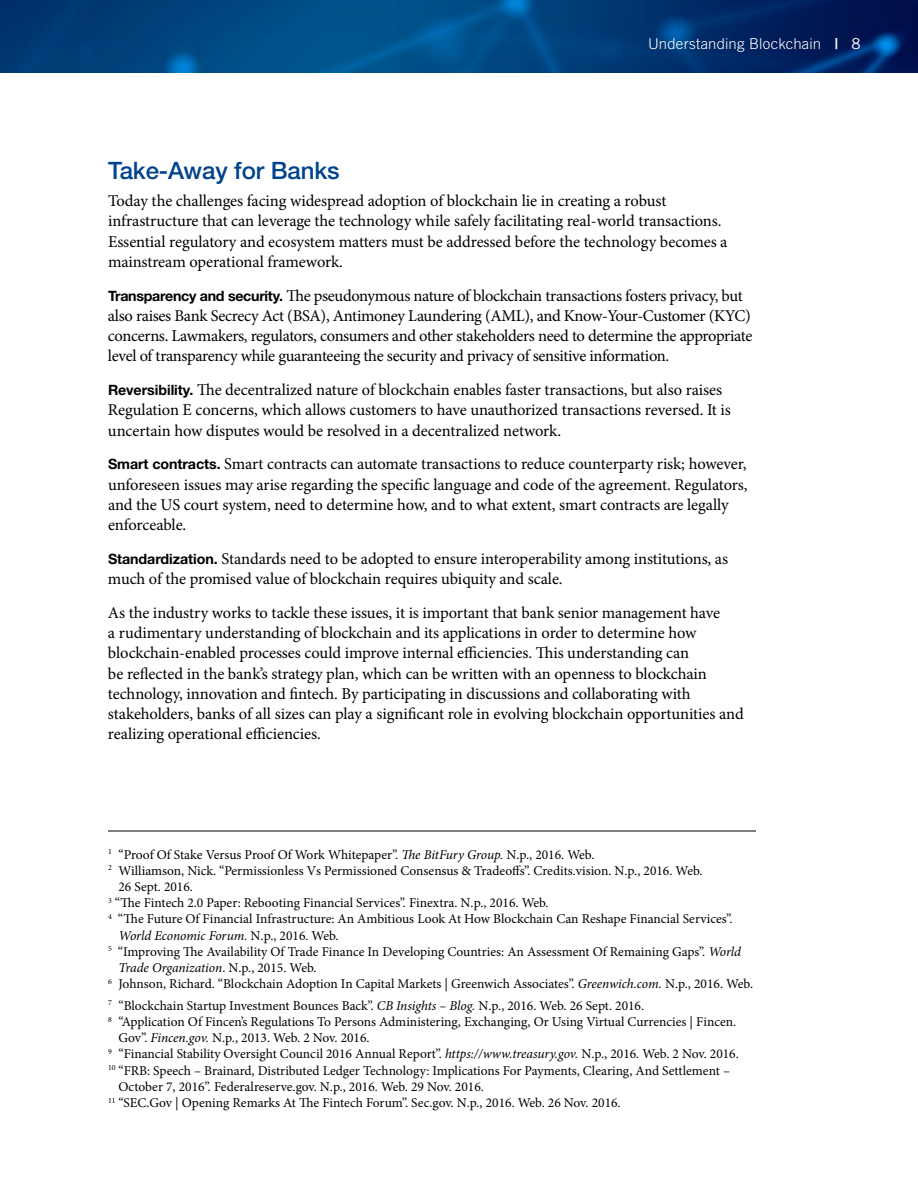
<style>
.page{position:relative;width:918px;height:1188px;background:#fff}
.page>*{position:absolute;margin:0;border:0;box-sizing:border-box;transform-origin:0 0}
.t1{font:500 24px "Helvetica Neue LT Std";letter-spacing:-.005em;color:#00438d}
.t2{font:16.5px/20.2px "Minion Pro";letter-spacing:-.01em;color:#000}
.t3{font:300 15px "Trade Gothic LT Std";letter-spacing:.01em;color:#fff}
.t4{font:13.5px "Minion Pro";color:#000}
.t5{font:italic 13.5px "Minion Pro";letter-spacing:-.01em;color:#000}
.s1{font-family:"Trade Gothic LT Std Bd 2";font-weight:400}
.s2{font-weight:400}
.s3{font-family:"Helvetica Neue LT Std";font-weight:700;font-size:14.25px}
.s4{font-style:italic}
.s5{font-style:normal}
</style>
<div class="page">
<img style="left:0;top:0;width:918px;height:73px">
<hr style="left:108px;top:831px;width:648px;height:1px;background:#000">
<p class="t3" style="left:648px;top:35px;width:214px">Understanding Blockchain <span class="s1">|</span> <span class="s2">8</span></p>
<h1 class="t1" style="left:108px;top:156px;width:233px">Take-Away for Banks</h1>
<p class="t2" style="left:108px;top:191px;width:621px">Today the challenges facing widespread adoption of blockchain lie in creating a robust infrastructure that can leverage the technology while safely facilitating real-world transactions.<br>Essential regulatory and ecosystem matters must be addressed before the technology becomes a mainstream operational framework.</p>
<p class="t2" style="left:108px;top:285px;width:646px"><span class="s3">Transparency and security.</span> The pseudonymous nature of blockchain transactions fosters privacy, but also raises Bank Secrecy Act (BSA), Antimoney Laundering (AML), and Know-Your-Customer (KYC) concerns. Lawmakers, regulators, consumers and other stakeholders need to determine the appropriate level of transparency while guaranteeing the security and privacy of sensitive information.</p>
<p class="t2" style="left:108px;top:380px;width:624px"><span class="s3">Reversibility.</span> The decentralized nature of blockchain enables faster transactions, but also raises<br>Regulation E concerns, which allows customers to have unauthorized transactions reversed. It is uncertain how disputes would be resolved in a decentralized network.</p>
<p class="t2" style="left:108px;top:454px;width:641px"><span class="s3">Smart contracts.</span> Smart contracts can automate transactions to reduce counterparty risk; however, unforeseen issues may arise regarding the specific language and code of the agreement. Regulators, and the US court system, need to determine how, and to what extent, smart contracts are legally enforceable.</p>
<p class="t2" style="left:108px;top:549px;width:622px"><span class="s3">Standardization.</span> Standards need to be adopted to ensure interoperability among institutions, as much of the promised value of blockchain requires ubiquity and scale.</p>
<p class="t2" style="left:108px;top:603px;width:637px">As the industry works to tackle these issues, it is important that bank senior management have<br>a rudimentary understanding of blockchain and its applications in order to determine how blockchain-enabled processes could improve internal efficiencies. This understanding can<br>be reflected in the bank’s strategy plan, which can be written with an openness to blockchain technology, innovation and fintech. By participating in discussions and collaborating with stakeholders, banks of all sizes can play a significant role in evolving blockchain opportunities and realizing operational efficiencies.</p>
<p class="t4" style="left:108px;top:845px;width:488px"><sup>1</sup> “Proof Of Stake Versus Proof Of Work Whitepaper”. <span class="s4">The BitFury Group.</span> N.p., 2016. Web.</p>
<p class="t4" style="left:108px;top:861px;width:596px"><sup>2</sup> Williamson, Nick. “Permissionless Vs Permissioned Consensus &amp; Tradeoffs”. Credits.vision. N.p., 2016. Web.</p>
<p class="t4" style="left:119px;top:878px;width:76px">26 Sept. 2016.</p>
<p class="t4" style="left:108px;top:894px;width:442px"><sup>3</sup> “The Fintech 2.0 Paper: Rebooting Financial Services”. Finextra. N.p., 2016. Web.</p>
<p class="t4" style="left:108px;top:910px;width:626px"><sup>4</sup> “The Future Of Financial Infrastructure: An Ambitious Look At How Blockchain Can Reshape Financial Services”.</p>
<p class="t5" style="left:119px;top:926px;width:222px">World Economic Forum. <span class="s5">N.p., 2016. Web.</span></p>
<p class="t4" style="left:108px;top:942px;width:635px"><sup>5</sup> “Improving The Availability Of Trade Finance In Developing Countries: An Assessment Of Remaining Gaps”. <span class="s4">World</span></p>
<p class="t5" style="left:119px;top:958px;width:200px">Trade Organization<span class="s5">. N.p., 2015. Web.</span></p>
<p class="t4" style="left:108px;top:975px;width:647px"><sup>6</sup> Johnson, Richard. “Blockchain Adoption In Capital Markets | Greenwich Associates”. <span class="s4">Greenwich.com.</span> N.p., 2016. Web.</p>
<p class="t4" style="left:108px;top:996px;width:538px"><sup>7</sup> “Blockchain Startup Investment Bounces Back”. <span class="s4">CB Insights – Blog.</span> N.p., 2016. Web. 26 Sept. 2016.</p>
<p class="t4" style="left:108px;top:1013px;width:630px"><sup>8</sup> “Application Of Fincen’s Regulations To Persons Administering, Exchanging, Or Using Virtual Currencies | Fincen.</p>
<p class="t4" style="left:118px;top:1029px;width:253px">Gov”. <span class="s4">Fincen.gov.</span> N.p., 2013. Web. 2 Nov. 2016.</p>
<p class="t4" style="left:108px;top:1045px;width:632px"><sup>9</sup> “Financial Stability Oversight Council 2016 Annual Report”. <span class="s4">https://www.treasury.gov.</span> N.p., 2016. Web. 2 Nov. 2016.</p>
<p class="t4" style="left:108px;top:1061px;width:624px"><sup>10</sup> “FRB: Speech – Brainard, Distributed Ledger Technology: Implications For Payments, Clearing, And Settlement –</p>
<p class="t4" style="left:118px;top:1077px;width:367px">October 7, 2016”. Federalreserve.gov. N.p., 2016. Web. 29 Nov. 2016.</p>
<p class="t4" style="left:108px;top:1094px;width:514px"><sup>11</sup> “SEC.Gov | Opening Remarks At The Fintech Forum”. Sec.gov. N.p., 2016. Web. 26 Nov. 2016.</p>
</div>
